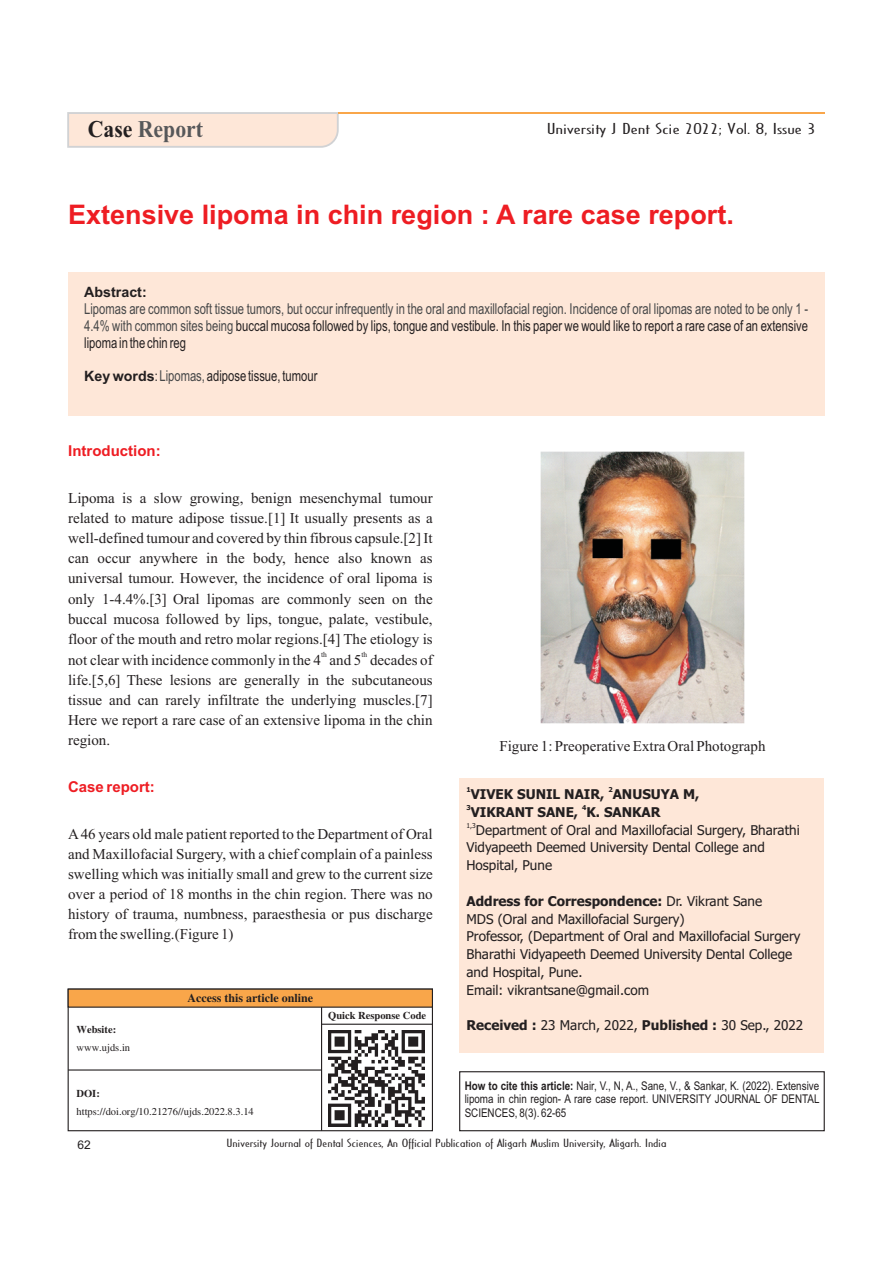
<style>
.page{position:relative;width:893px;height:1263px;background:#fff}
.page>*{position:absolute;margin:0;border:0;box-sizing:border-box;transform-origin:0 0}
.t1{font:700 27px "Arial";color:#ee1d23}
.t2{font:700 24px "Times New Roman";color:#57585a;scale:.91 1}
.t3{font:15px/20.1px "Times New Roman";color:#231f20;text-align:justify}
.t4{font:15px/17px "Arial Th";color:#464748;text-align:justify}
.t5{font:15px "Arial Th";color:#231f20}
.t6{font:15px "Cassandra";color:#231f20;scale:1.66 1}
.t7{font:700 15px "Arial";color:#ee1d23}
.t8{font:700 14.25px "Arial";color:#231f20}
.t9{font:13.5px/17.9px "Tahoma";color:#231f20}
.t10{font:700 13.5px "Tahoma";color:#231f20}
.t11{font:12px/13.6px "Arial Narrow";color:#231f20;text-align:justify}
.t12{font:700 12px "Times New Roman";color:#231f20}
.t13{font:12px "Arial";color:#231f20}
.t14{font:11.25px "Cassandra";color:#231f20;scale:1.51 1}
.t15{font:10.5px "Times New Roman";color:#231f20}
.t16{font:700 10.5px "Times New Roman";color:#231f20}
.t17{font:7.5px "Times New Roman";color:#231f20}
.t18{font:700 6.75px "Tahoma";color:#231f20}
.t19{font:6.75px "Tahoma";color:#231f20}
.s1{color:#231f20}
.s2{font-family:"Arial";font-weight:700;font-size:14.25px}
.s3{font-size:14.25px}
.s4{color:#464748}
.s5{font-weight:700}
</style>
<div class="page">
<div style="left:68px;top:273px;width:756px;height:143px;background:#fee7d8"></div>
<div style="left:68px;top:988px;width:365px;height:143px;border:1px solid #231f20"></div>
<svg style="left:67px;top:988px;width:366px;height:20px;background:#dc9649"></svg>
<hr style="left:321px;top:1007px;width:1px;height:124px;background:#231f20">
<hr style="left:68px;top:1069px;width:254px;height:1px;background:#231f20">
<hr style="left:322px;top:1024px;width:111px;height:1px;background:#231f20">
<div style="left:459px;top:1071px;width:366px;height:60px;border:1px solid #231f20"></div>
<div style="left:460px;top:778px;width:364px;height:275px;background:#fee7d8"></div>
<svg style="left:67px;top:112px;width:272px;height:36px;background:#f8e4d8"></svg>
<hr style="left:338px;top:112px;width:486px;height:2px;background:#f9a64a">
<img style="left:540px;top:451px;width:204px;height:272px">
<img style="left:329px;top:1030px;width:96px;height:96px">
<h2 class="t2" style="left:88px;top:120px;width:128px"><span class="s1">Case</span> Report</h2>
<p class="t6" style="left:547px;top:121px;width:163px">University J Dent Scie 2022; Vol. 8, Issue 3</p>
<h1 class="t1" style="left:68px;top:204px;width:667px">Extensive lipoma in chin region : A rare case report.</h1>
<p class="t8" style="left:84px;top:287px;width:64px">Abstract:</p>
<p class="t4" style="left:84px;top:302px;width:725px">Lipomas are common soft tissue tumors, but occur infrequently in the oral and maxillofacial region. Incidence of oral lipomas are noted to be only 1 - 4.4% with common sites being <span class="s1">buccal mucosa followed by lips, tongue and vestibule. In this paper we would like to report a rare case of an extensive lipoma in the chin reg</span></p>
<p class="t5" style="left:84px;top:370px;width:235px"><span class="s2">Key words</span><span class="s3">:</span><span class="s4">Lipomas,</span> adipose tissue, tumour</p>
<p class="t7" style="left:68px;top:446px;width:94px">Introduction:</p>
<p class="t3" style="left:68px;top:489px;width:366px">Lipoma is a slow growing, benign mesenchymal tumour related to mature adipose tissue.[1] It usually presents as a well-defined tumour and covered by thin fibrous capsule.[2] It can occur anywhere in the body, hence also known as universal tumour. However, the incidence of oral lipoma is only 1-4.4%.[3] Oral lipomas are commonly seen on the buccal mucosa followed by lips, tongue, palate, vestibule, floor of the mouth and retro molar regions.[4] The etiology is</p>
<p class="t17" style="left:321px;top:652px;width:7px">th</p>
<p class="t17" style="left:361px;top:652px;width:7px">th</p>
<p class="t3" style="left:68px;top:651px;width:366px">not clear with incidence commonly in the 4 and 5 decades of life.[5,6] These lesions are generally in the subcutaneous tissue and can rarely infiltrate the underlying muscles.[7] Here we report a rare case of an extensive lipoma in the chin region.</p>
<p class="t7" style="left:68px;top:781px;width:88px">Case report:</p>
<p class="t3" style="left:68px;top:825px;width:366px">A46 years old male patient reported to the Department of Oral and Maxillofacial Surgery, with a chief complain of a painless swelling which was initially small and grew to the current size over a period of 18 months in the chin region. There was no history of trauma, numbness, paraesthesia or pus discharge from the swelling.(Figure 1)</p>
<p class="t12" style="left:188px;top:994px;width:127px">Access this article online</p>
<p class="t16" style="left:77px;top:1026px;width:41px">Website:</p>
<p class="t15" style="left:77px;top:1044px;width:55px">www.ujds.in</p>
<p class="t16" style="left:77px;top:1089px;width:25px">DOI:</p>
<p class="t15" style="left:77px;top:1107px;width:179px">https://doi.org/10.21276//ujds.2022.8.3.14</p>
<p class="t16" style="left:328px;top:1012px;width:100px">Quick Response Code</p>
<p class="t3" style="left:499px;top:737px;width:268px">Figure 1: Preoperative Extra Oral Photograph</p>
<p class="t18" style="left:466px;top:787px;width:6px">1</p>
<p class="t18" style="left:608px;top:787px;width:6px">2</p>
<p class="t10" style="left:471px;top:789px;width:230px">VIVEK SUNIL NAIR, ANUSUYA M,</p>
<p class="t18" style="left:466px;top:805px;width:6px">3</p>
<p class="t18" style="left:582px;top:805px;width:6px">4</p>
<p class="t10" style="left:471px;top:806px;width:191px">VIKRANT SANE, K. SANKAR</p>
<p class="t19" style="left:466px;top:823px;width:11px">1,3</p>
<p class="t9" style="left:466px;top:822px;width:335px;text-indent:9px">Department of Oral and Maxillofacial Surgery, Bharathi<br>Vidyapeeth Deemed University Dental College and<br>Hospital, Pune</p>
<p class="t9" style="left:466px;top:893px;width:336px"><span class="s5">Address for Correspondence:</span> Dr. Vikrant Sane<br>MDS (Oral and Maxillofacial Surgery)<br>Professor, (Department of Oral and Maxillofacial Surgery Bharathi Vidyapeeth Deemed University Dental College and Hospital, Pune.<br>Email: vikrantsane@gmail.com</p>
<p class="t9" style="left:466px;top:1018px;width:338px"><span class="s5">Received :</span> 23 March, 2022, <span class="s5">Published :</span> 30 Sep., 2022</p>
<p class="t11" style="left:465px;top:1080px;width:356px"><span class="s5">How to cite this article:</span> Nair, V., N, A., Sane, V., &amp; Sankar, K. (2022). Extensive lipoma in chin region- A rare case report. UNIVERSITY JOURNAL OF DENTAL SCIENCES, 8(3). 62-65</p>
<p class="t13" style="left:77px;top:1140px;width:15px">62</p>
<p class="t14" style="left:227px;top:1138px;width:293px">University Journal of Dental Sciences, An Official Publication of Aligarh Muslim University, Aligarh. India</p>
</div>
